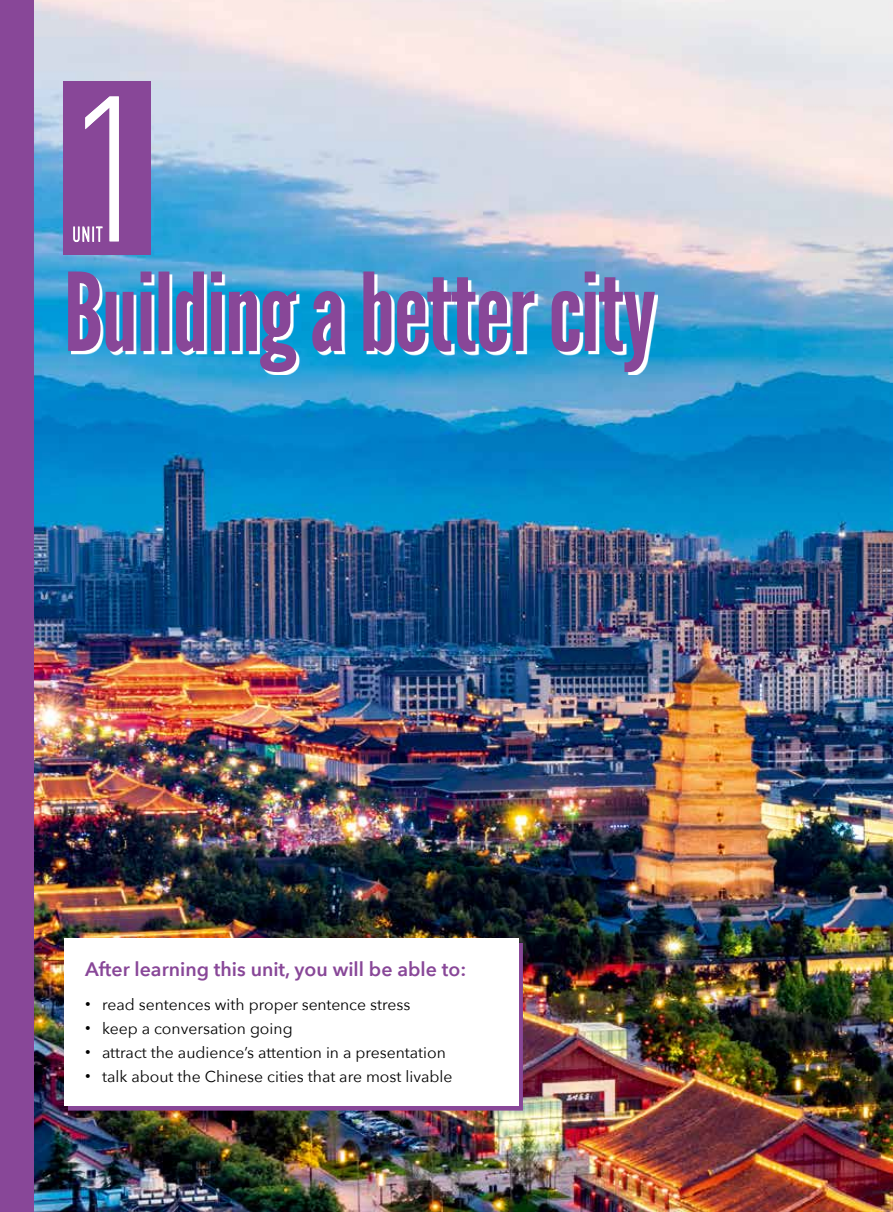
<style>
.page{position:relative;width:893px;height:1212px;background:#fff}
.page>*{position:absolute;margin:0;border:0;box-sizing:border-box;transform-origin:0 0}
.t1{font:242.55px "DIN Cond Light Alternate";color:#fff}
.t2{font:108px "League Gothic";letter-spacing:-.015em;color:#884798}
.t3{font:600 19.5px "Avenir Next";color:#884798}
.t4{font:15.75px "Avenir Next";color:#000}
.s1{font-family:"DIN Cond";font-size:12px}
</style>
<div class="page">
<img style="left:34px;top:0;width:859px;height:1212px">
<div style="left:0;top:0;width:34px;height:1212px;background:#884798"></div>
<svg style="left:71px;top:274px;width:587px;height:101px"></svg>
<div style="left:64px;top:81px;width:87px;height:174px;background:#884798"></div>
<svg style="left:73px;top:226px;width:30px;height:17px"></svg>
<div style="left:68px;top:943px;width:455px;height:167px;background:#884798"></div>
<div style="left:64px;top:938px;width:454px;height:168px;background:#fff"></div>
<h1 class="t1" style="left:74px;top:18px;width:68px">1</h1>
<h2 class="t2" style="left:64px;top:250px;width:594px">Building a better city</h2>
<p class="t3" style="left:85px;top:953px;width:383px">After learning this unit, you will be able to:</p>
<p class="t4" style="left:85px;top:991px;width:327px"><span class="s1">•</span> read sentences with proper sentence stress</p>
<p class="t4" style="left:85px;top:1015px;width:209px"><span class="s1">•</span> keep a conversation going</p>
<p class="t4" style="left:85px;top:1039px;width:362px"><span class="s1">•</span> attract the audience’s attention in a presentation</p>
<p class="t4" style="left:85px;top:1063px;width:369px"><span class="s1">•</span> talk about the Chinese cities that are most livable</p>
</div>
